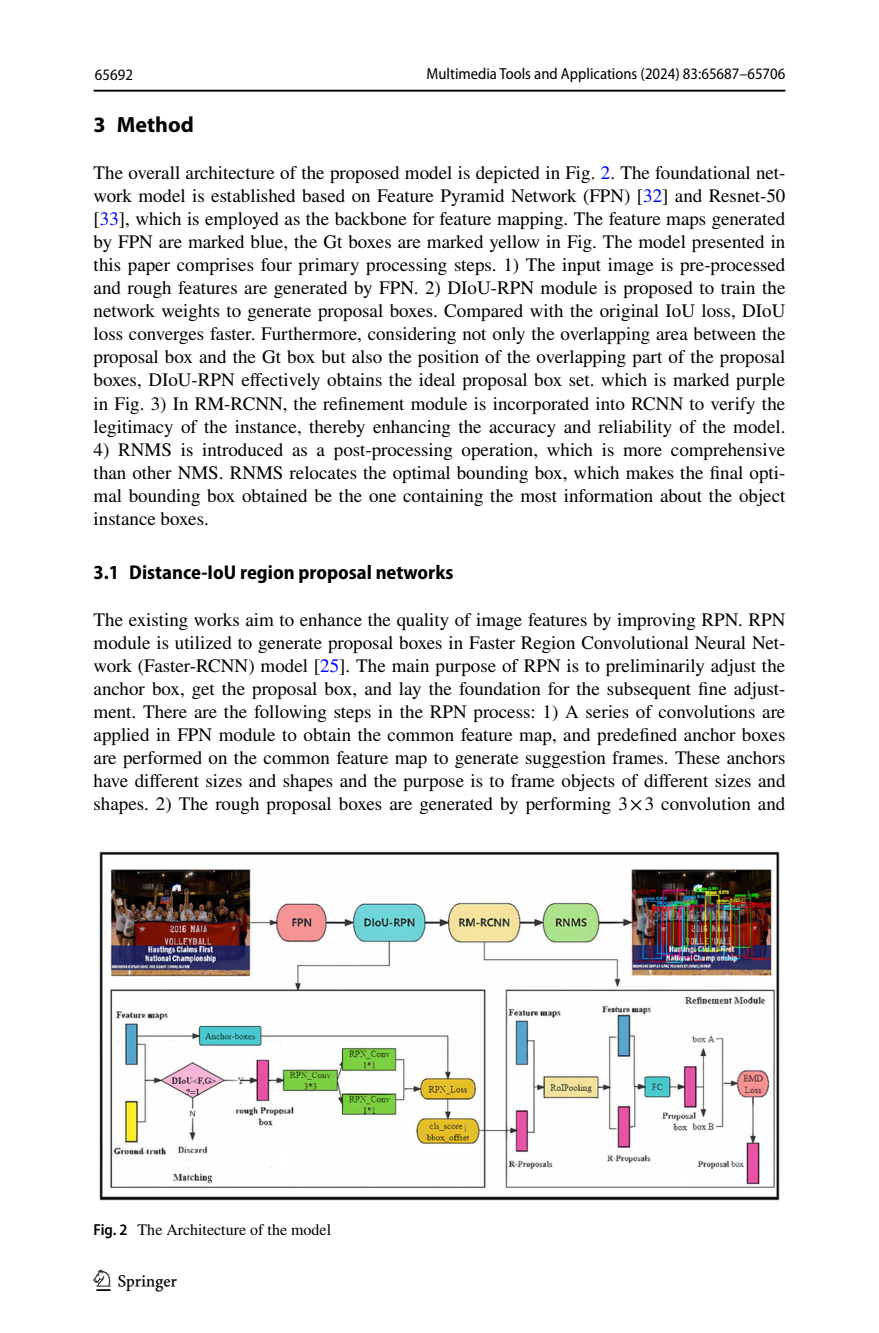
<style>
.page{position:relative;width:879px;height:1333px;background:#fff}
.page>*{position:absolute;margin:0;border:0;box-sizing:border-box;transform-origin:0 0}
.t1{font:30px "Springnew Regular 4";color:#000}
.t2{font:700 22px "Myriad Pro";color:#000}
.t3{font:700 semi-condensed 20px "Myriad Pro";color:#000}
.t4{font:19px/23px "STIX";color:#000;text-align:justify}
.t5{font:semi-condensed 16px "Myriad Pro";color:#000}
.t6{font:16px "STIX";color:#000}
.s1{color:#00f}
.s2{font-family:"Myriad Pro";font-weight:600;font-stretch:semi-condensed}
</style>
<div class="page">
<hr style="left:94px;top:90px;width:691px;height:2px;background:#000">
<img style="left:99px;top:851px;width:681px;height:349px">
<p class="t5" style="left:95px;top:66px;width:39px">65692</p>
<p class="t5" style="left:426px;top:65px;width:360px">Multimedia Tools and Applications (2024) 83:65687–65706</p>
<p class="t2" style="left:94px;top:110px;width:102px">3 Method</p>
<p class="t4" style="left:94px;top:163px;width:693px">The overall architecture of the proposed model is depicted in Fig. <span class="s1">2</span>. The foundational net&shy;work model is established based on Feature Pyramid Network (FPN) [<span class="s1">32</span>] and Resnet-50 [<span class="s1">33</span>], which is employed as the backbone for feature mapping. The feature maps generated by FPN are marked blue, the Gt boxes are marked yellow in Fig. The model presented in this paper comprises four primary processing steps. 1) The input image is pre-processed and rough features are generated by FPN. 2) DIoU-RPN module is proposed to train the network weights to generate proposal boxes. Compared with the original IoU loss, DIoU loss converges faster. Furthermore, considering not only the overlapping area between the proposal box and the Gt box but also the position of the overlapping part of the proposal boxes, DIoU-RPN effectively obtains the ideal proposal box set. which is marked purple in Fig. 3) In RM-RCNN, the refinement module is incorporated into RCNN to verify the legitimacy of the instance, thereby enhancing the accuracy and reliability of the model.</p>
<p class="t4" style="left:94px;top:439px;width:693px">4) RNMS is introduced as a post-processing operation, which is more comprehensive than other NMS. RNMS relocates the optimal bounding box, which makes the final opti&shy;mal bounding box obtained be the one containing the most information about the object instance boxes.</p>
<p class="t3" style="left:94px;top:560px;width:361px">3.1 Distance‑IoU region proposal networks</p>
<p class="t4" style="left:94px;top:609px;width:693px">The existing works aim to enhance the quality of image features by improving RPN. RPN module is utilized to generate proposal boxes in Faster Region Convolutional Neural Net&shy;work (Faster-RCNN) model [<span class="s1">25</span>]. The main purpose of RPN is to preliminarily adjust the anchor box, get the proposal box, and lay the foundation for the subsequent fine adjust&shy;ment. There are the following steps in the RPN process: 1) A series of convolutions are applied in FPN module to obtain the common feature map, and predefined anchor boxes are performed on the common feature map to generate suggestion frames. These anchors have different sizes and shapes and the purpose is to frame objects of different sizes and shapes. 2) The rough proposal boxes are generated by performing 3×3 convolution and</p>
<p class="t6" style="left:94px;top:1218px;width:239px"><span class="s2">Fig. 2</span> The Architecture of the model</p>
<h1 class="t1" style="left:96px;top:1269px;width:83px">1 3</h1>
</div>
